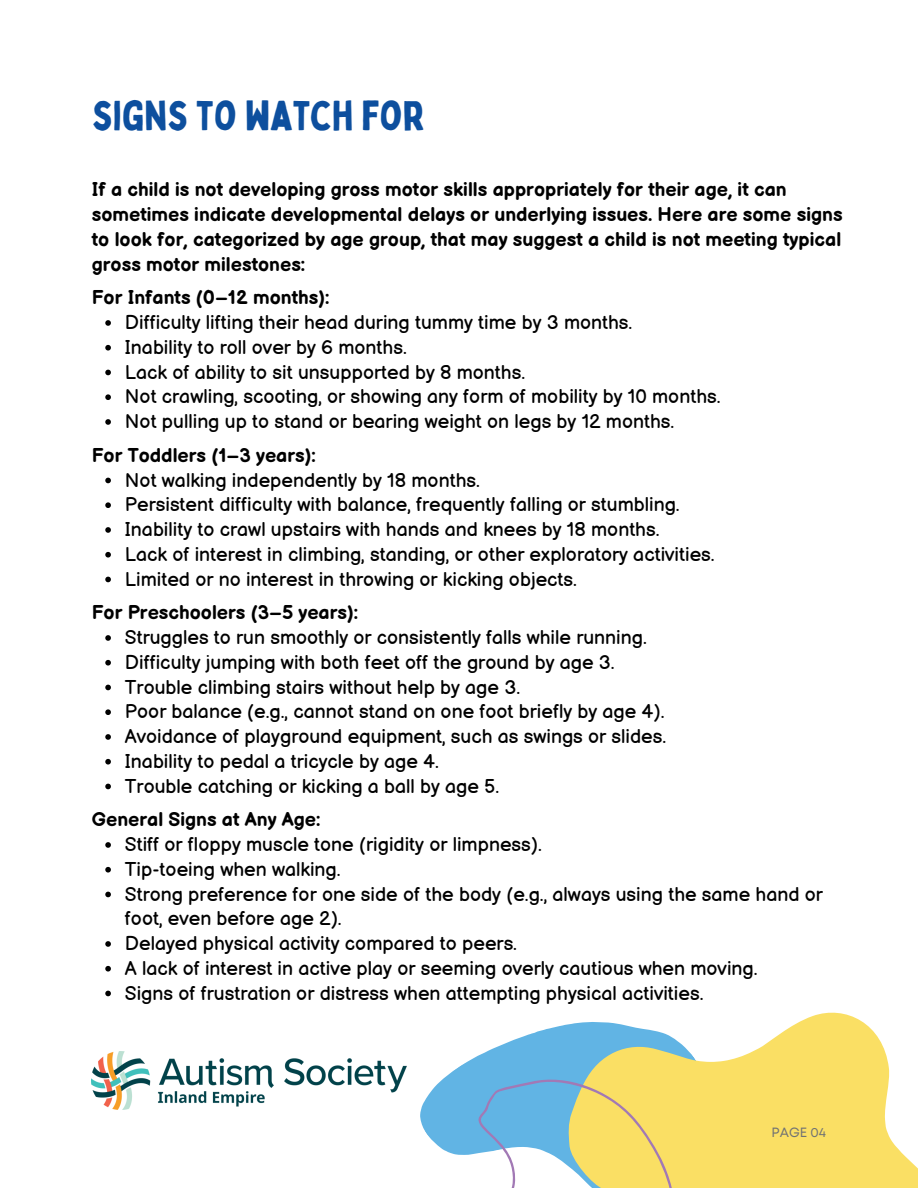
<style>
.page{position:relative;width:918px;height:1188px;background:#fff}
.page>*{position:absolute;margin:0;border:0;box-sizing:border-box;transform-origin:0 0}
.t1{font:40.8px "Bobby Jones";color:#0d4f9e}
.t2{font:19.5px/24.8px "Balsamiq Sans";color:#000}
.t3{font:700 19.5px/24.8px "Balsamiq Sans";color:#000}
.t4{font:13.35px "Mont";color:#707273}
</style>
<div class="page">
<svg style="left:420px;top:1024px;width:148px;height:131px;fill:#61b4e4"></svg>
<svg style="left:568px;top:1012px;width:350px;height:176px;fill:#fadf64"></svg>
<svg style="left:474px;top:1074px;width:200px;height:114px"></svg>
<img style="left:92px;top:1051px;width:315px;height:59px">
<svg style="left:105px;top:320px;width:6px;height:6px"></svg>
<svg style="left:105px;top:345px;width:6px;height:6px"></svg>
<svg style="left:105px;top:370px;width:6px;height:5px"></svg>
<svg style="left:105px;top:394px;width:6px;height:6px"></svg>
<svg style="left:105px;top:419px;width:6px;height:6px"></svg>
<svg style="left:105px;top:478px;width:6px;height:5px"></svg>
<svg style="left:105px;top:502px;width:6px;height:6px"></svg>
<svg style="left:105px;top:527px;width:6px;height:6px"></svg>
<svg style="left:105px;top:552px;width:6px;height:6px"></svg>
<svg style="left:105px;top:577px;width:6px;height:5px"></svg>
<svg style="left:105px;top:635px;width:6px;height:6px"></svg>
<svg style="left:105px;top:660px;width:6px;height:6px"></svg>
<svg style="left:105px;top:685px;width:6px;height:5px"></svg>
<svg style="left:105px;top:709px;width:6px;height:6px"></svg>
<svg style="left:105px;top:734px;width:6px;height:6px"></svg>
<svg style="left:105px;top:759px;width:6px;height:6px"></svg>
<svg style="left:105px;top:784px;width:6px;height:5px"></svg>
<svg style="left:105px;top:842px;width:6px;height:6px"></svg>
<svg style="left:105px;top:867px;width:6px;height:6px"></svg>
<svg style="left:105px;top:892px;width:6px;height:5px"></svg>
<svg style="left:105px;top:941px;width:6px;height:6px"></svg>
<svg style="left:105px;top:966px;width:6px;height:6px"></svg>
<svg style="left:105px;top:991px;width:6px;height:5px"></svg>
<h1 class="t1" style="left:92px;top:89px;width:335px">SIGNS TO WATCH FOR</h1>
<p class="t3" style="left:92px;top:175px;width:752px">If a child is not developing gross motor skills appropriately for their age, it can sometimes indicate developmental delays or underlying issues. Here are some signs to look for, categorized by age group, that may suggest a child is not meeting typical gross motor milestones:</p>
<p class="t3" style="left:92px;top:283px;width:240px">For Infants (0–12 months):</p>
<p class="t2" style="left:125px;top:309px;width:597px">Difficulty lifting their head during tummy time by 3 months.<br>Inability to roll over by 6 months.<br>Lack of ability to sit unsupported by 8 months.<br>Not crawling, scooting, or showing any form of mobility by 10 months.<br>Not pulling up to stand or bearing weight on legs by 12 months.</p>
<p class="t3" style="left:92px;top:441px;width:226px">For Toddlers (1–3 years):</p>
<p class="t2" style="left:125px;top:467px;width:591px">Not walking independently by 18 months.<br>Persistent difficulty with balance, frequently falling or stumbling.<br>Inability to crawl upstairs with hands and knees by 18 months.<br>Lack of interest in climbing, standing, or other exploratory activities.<br>Limited or no interest in throwing or kicking objects.</p>
<p class="t3" style="left:92px;top:598px;width:268px">For Preschoolers (3–5 years):</p>
<p class="t2" style="left:125px;top:624px;width:543px">Struggles to run smoothly or consistently falls while running.<br>Difficulty jumping with both feet off the ground by age 3.<br>Trouble climbing stairs without help by age 3.<br>Poor balance (e.g., cannot stand on one foot briefly by age 4).<br>Avoidance of playground equipment, such as swings or slides.<br>Inability to pedal a tricycle by age 4.<br>Trouble catching or kicking a ball by age 5.</p>
<p class="t3" style="left:92px;top:805px;width:230px">General Signs at Any Age:</p>
<p class="t2" style="left:125px;top:831px;width:700px">Stiff or floppy muscle tone (rigidity or limpness).<br>Tip-toeing when walking.<br>Strong preference for one side of the body (e.g., always using the same hand or foot, even before age 2).<br>Delayed physical activity compared to peers.<br>A lack of interest in active play or seeming overly cautious when moving.<br>Signs of frustration or distress when attempting physical activities.</p>
<p class="t4" style="left:772px;top:1124px;width:56px">PAGE 04</p>
</div>
